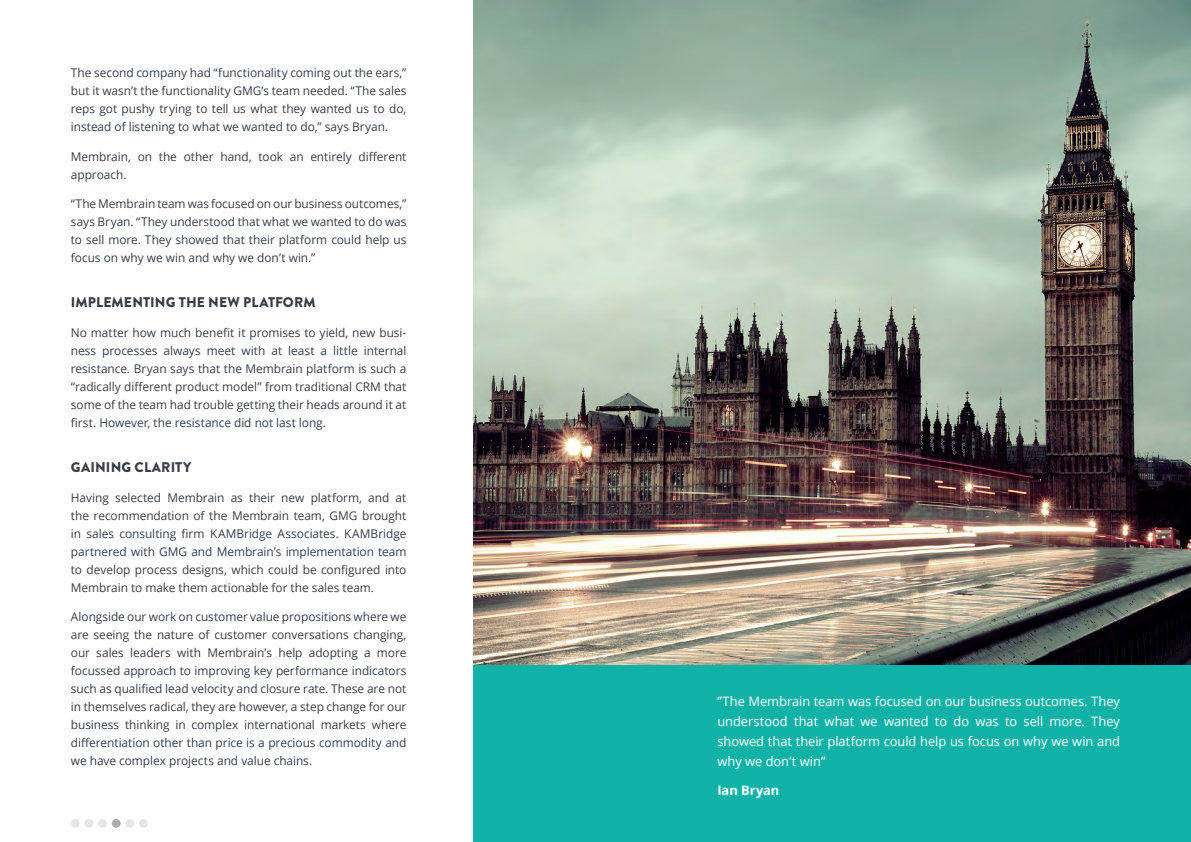
<style>
.page{position:relative;width:1191px;height:842px;background:#fff}
.page>*{position:absolute;margin:0;border:0;box-sizing:border-box;transform-origin:0 0}
.t1{font:900 14px "Brandon Grotesque";letter-spacing:.01em;color:#373c45}
.t2{font:13px/20px "Open Sans";letter-spacing:-.005em;color:#fff;text-align:justify}
.Author_of_Quote{font:700 13px "Open Sans";letter-spacing:-.005em;color:#fff}
.BodyText{font:12px/18px "Open Sans";letter-spacing:-.005em;color:#373c45;text-align:justify}
</style>
<div class="page">
<img style="left:473px;top:0;width:718px;height:666px">
<div style="left:473px;top:666px;width:718px;height:176px;background:#10b1a6"></div>
<div style="left:71px;top:819px;width:9px;height:9px;background:#e6e6e8;border-radius:50%"></div>
<div style="left:84px;top:819px;width:9px;height:9px;background:#e6e6e8;border-radius:50%"></div>
<div style="left:98px;top:819px;width:9px;height:9px;background:#e6e6e8;border-radius:50%"></div>
<div style="left:112px;top:819px;width:9px;height:9px;background:#aaaab3;border-radius:50%"></div>
<div style="left:139px;top:819px;width:9px;height:9px;background:#e6e6e8;border-radius:50%"></div>
<div style="left:125px;top:819px;width:9px;height:9px;background:#e6e6e8;border-radius:50%"></div>
<p class="BodyText" style="left:71px;top:64px;width:337px">The second company had “functionality coming out the ears,” but it wasn’t the functionality GMG’s team needed. “The sales reps got pushy trying to tell us what they wanted us to do, instead of listening to what we wanted to do,” says Bryan.</p>
<p class="BodyText" style="left:71px;top:147px;width:337px">Membrain, on the other hand, took an entirely different approach.</p>
<p class="BodyText" style="left:71px;top:194px;width:337px">“The Membrain team was focused on our business outcomes,” says Bryan. “They understood that what we wanted to do was to sell more. They showed that their platform could help us focus on why we win and why we don’t win.”</p>
<h3 class="t1" style="left:71px;top:293px;width:246px">IMPLEMENTING THE NEW PLATFORM</h3>
<p class="BodyText" style="left:71px;top:323px;width:337px">No matter how much benefit it promises to yield, new busi&shy;ness processes always meet with at least a little internal resistance. Bryan says that the Membrain platform is such a “radically different product model” from traditional CRM that some of the team had trouble getting their heads around it at first. However, the resistance did not last long.</p>
<h3 class="t1" style="left:71px;top:458px;width:122px">GAINING CLARITY</h3>
<p class="BodyText" style="left:71px;top:488px;width:337px">Having selected Membrain as their new platform, and at the recommendation of the Membrain team, GMG brought in sales consulting firm KAMBridge Associates. KAMBridge partnered with GMG and Membrain’s implementation team to develop process designs, which could be configured into Membrain to make them actionable for the sales team.</p>
<p class="BodyText" style="left:71px;top:607px;width:337px">Alongside our work on customer value propositions where we are seeing the nature of customer conversations changing, our sales leaders with Membrain’s help adopting a more focussed approach to improving key performance indicators such as qualified lead velocity and closure rate. These are not in themselves radical, they are however, a step change for our business thinking in complex international markets where differentiation other than price is a precious commodity and we have complex projects and value chains.</p>
<p class="t2" style="left:717px;top:690px;width:404px">”The Membrain team was focused on our business outcomes. They understood that what we wanted to do was to sell more. They showed that their platform could help us focus on why we win and why we don’t win”</p>
<p class="Author_of_Quote" style="left:717px;top:781px;width:63px">Ian Bryan</p>
</div>
